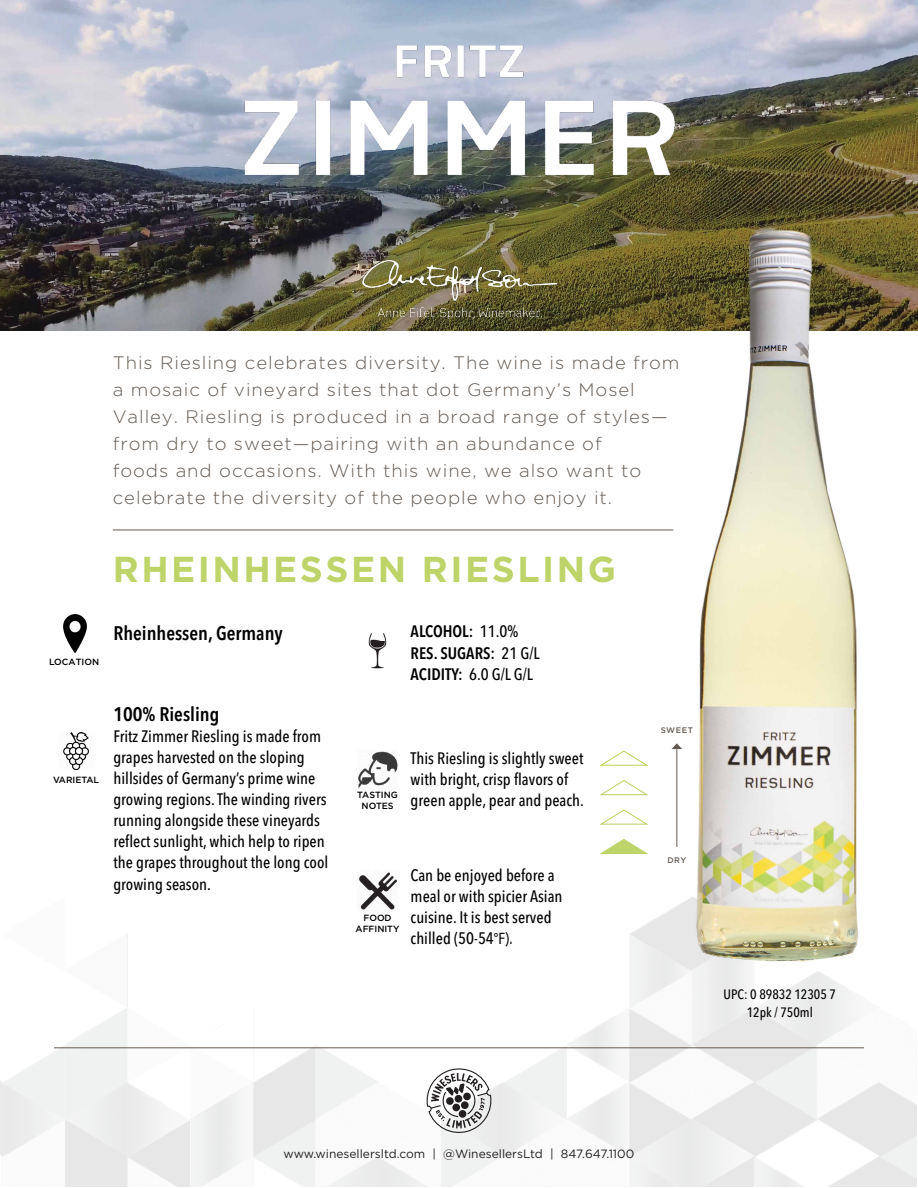
<style>
.page{position:relative;width:918px;height:1188px;background:#fff}
.page>*{position:absolute;margin:0;border:0;box-sizing:border-box;transform-origin:0 0}
.t1{font:700 36px "Gotham";letter-spacing:.07em;color:#bed469}
.t2{font:600 19.5px "Avenir Next Condensed";color:#000}
.t3{font:300 18px/27px "Gotham";letter-spacing:.05em;color:#645a52}
.t4{font:500 16.5px/21px "Avenir Next Condensed";color:#000}
.t5{font:600 16.5px/21px "Avenir Next Condensed";color:#000}
.t6{font:500 13.5px/18px "Avenir Next Condensed";color:#000;text-align:center}
.t7{font:12px "Gotham";color:#231f20}
.t8{font:500 9px/10.8px "Gotham";color:#000;text-align:center}
.t9{font:500 8.1px "Gotham";letter-spacing:.07em;color:#645a52}
.s1{font-weight:500}
.s2{font-family:"Acumin Pro Cond";font-weight:400}
</style>
<div class="page">
<img style="left:0;top:0;width:918px;height:330px">
<img style="left:223px;top:32px;width:472px;height:163px">
<img style="left:654px;top:215px;width:245px;height:756px">
<img style="left:63px;top:615px;width:24px;height:37px">
<img style="left:63px;top:733px;width:27px;height:37px">
<img style="left:368px;top:633px;width:19px;height:36px">
<img style="left:358px;top:751px;width:40px;height:38px">
<img style="left:356px;top:870px;width:43px;height:42px">
<img style="left:359px;top:255px;width:200px;height:63px">
<hr style="left:113px;top:530px;width:560px;height:1px;background:#645a52">
<hr style="left:54px;top:1048px;width:810px;height:1px;background:#645a52">
<svg style="left:600px;top:750px;width:49px;height:16px"></svg>
<svg style="left:600px;top:780px;width:49px;height:16px"></svg>
<svg style="left:600px;top:809px;width:49px;height:16px"></svg>
<svg style="left:600px;top:839px;width:48px;height:16px"></svg>
<hr style="left:677px;top:748px;width:1px;height:99px;background:#645a52">
<svg style="left:672px;top:743px;width:10px;height:6px"></svg>
<svg style="left:426px;top:1068px;width:66px;height:66px"></svg>
<p class="t3" style="left:113px;top:349px;width:568px">This Riesling celebrates diversity. The wine is made from a mosaic of vineyard sites that dot Germany’s Mosel Valley. Riesling is produced in a broad range of styles— from dry to sweet—pairing with an abundance of<br>foods and occasions. With this wine, we also want to celebrate the diversity of the people who enjoy it.</p>
<h1 class="t1" style="left:113px;top:549px;width:505px">RHEINHESSEN RIESLING</h1>
<p class="t8" style="left:49px;top:657px;width:52px">LOCATION</p>
<p class="t2" style="left:113px;top:617px;width:171px">Rheinhessen, Germany</p>
<p class="t8" style="left:53px;top:774px;width:48px">VARIETAL</p>
<p class="t2" style="left:113px;top:698px;width:108px">100% Riesling</p>
<p class="t4" style="left:113px;top:726px;width:216px">Fritz Zimmer Riesling is made from grapes harvested on the sloping hillsides of Germany’s prime wine growing regions. The winding rivers running alongside these vineyards reflect sunlight, which help to ripen the grapes throughout the long cool growing season.</p>
<p class="t5" style="left:411px;top:621px;width:131px">ALCOHOL: <span class="s1">11.0%<br></span>RES. SUGARS: <span class="s1">21 G/L<br></span>ACIDITY: <span class="s1">6.0 G/L G/L</span></p>
<p class="t8" style="left:357px;top:790px;width:42px">TASTING<br>NOTES</p>
<p class="t4" style="left:411px;top:747px;width:175px">This Riesling is slightly sweet with bright, crisp flavors of green apple, pear and peach.</p>
<p class="t8" style="left:356px;top:912px;width:46px">FOOD<br>AFFINITY</p>
<p class="t4" style="left:411px;top:864px;width:153px">Can be enjoyed before a meal or with spicier Asian cuisine. It is best served chilled (50-54<span class="s2">°F).</span></p>
<p class="t9" style="left:661px;top:725px;width:34px">SWEET</p>
<p class="t9" style="left:667px;top:855px;width:20px">DRY</p>
<p class="t6" style="left:724px;top:985px;width:114px">UPC: 0 89832 12305 7<br>12pk / 750ml</p>
<p class="t7" style="left:284px;top:1147px;width:352px">www.winesellersltd.com | @WinesellersLtd | 847.647.1100</p>
</div>
